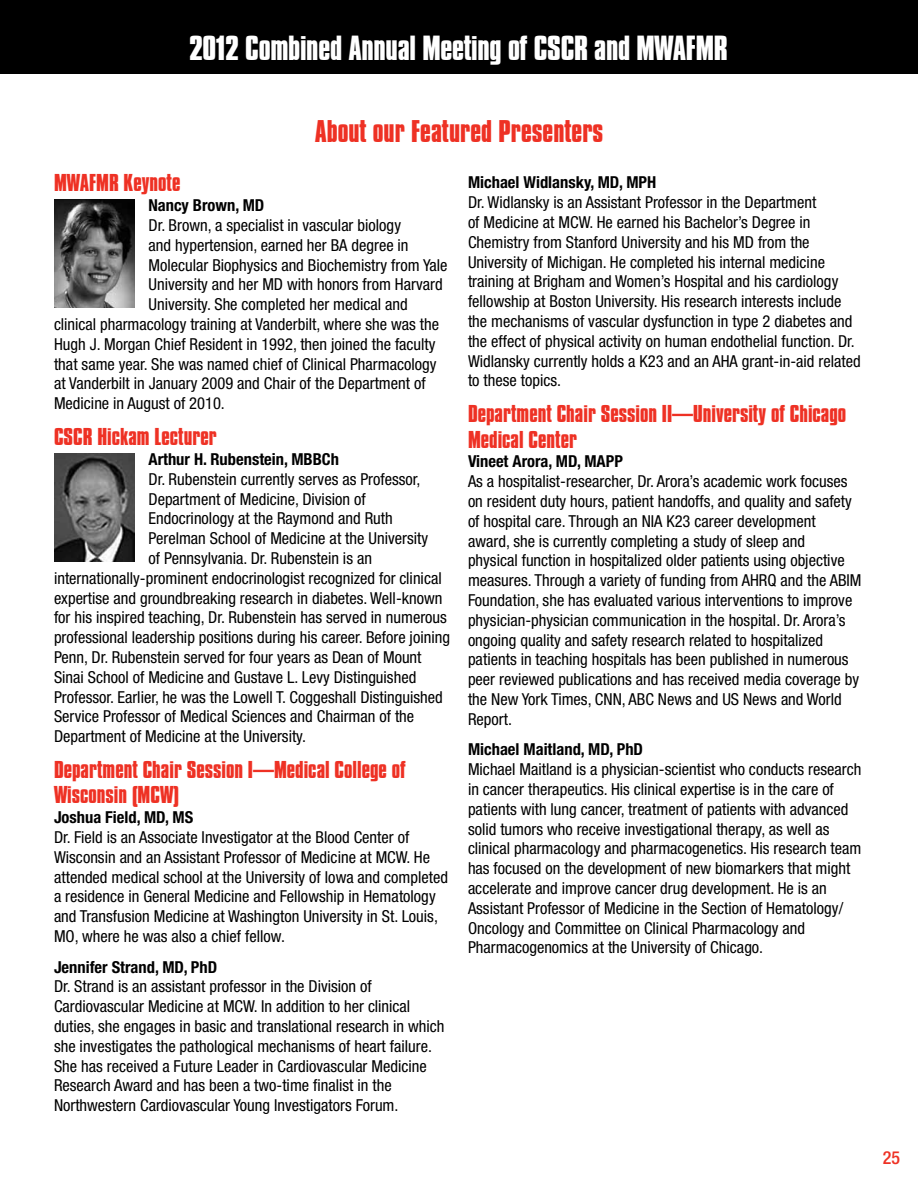
<style>
.page{position:relative;width:918px;height:1188px;background:#fff}
.page>*{position:absolute;margin:0;border:0;box-sizing:border-box;transform-origin:0 0}
.t1{font:700 30px "Compacta BT";letter-spacing:-.01em;color:#fff}
.t2{font:700 27px "Compacta BT";color:#ee3124}
.t3{font:700 21px/25.2px "Compacta BT";color:#ee3124}
.t4{font:500 condensed 18px "Helvetica Neue LT";color:#ee3124}
.t5{font:condensed 16.5px/19.8px "Helvetica Neue LT";color:#000}
.t6{font:700 condensed 16.5px "Helvetica Neue LT";color:#000}
</style>
<div class="page">
<div style="left:0;top:0;width:918px;height:74px;background:#000"></div>
<img style="left:54px;top:454px;width:81px;height:108px">
<img style="left:54px;top:200px;width:81px;height:108px">
<h1 class="t1" style="left:189px;top:30px;width:540px">2012 Combined Annual Meeting of CSCR and MWAFMR</h1>
<h2 class="t2" style="left:315px;top:115px;width:290px">About our Featured Presenters</h2>
<p class="t3" style="left:54px;top:171px;width:128px">MWAFMR Keynote</p>
<p class="t6" style="left:148px;top:195px;width:117px">Nancy Brown, MD</p>
<p class="t5" style="left:148px;top:215px;width:254px">Dr. Brown, a specialist in vascular biology</p>
<p class="t5" style="left:148px;top:235px;width:262px">and hypertension, earned her BA degree in</p>
<p class="t5" style="left:148px;top:255px;width:300px">Molecular Biophysics and Biochemistry from Yale</p>
<p class="t5" style="left:148px;top:275px;width:296px">University and her MD with honors from Harvard</p>
<p class="t5" style="left:148px;top:294px;width:261px">University. She completed her medical and</p>
<p class="t5" style="left:54px;top:314px;width:387px">clinical pharmacology training at Vanderbilt, where she was the</p>
<p class="t5" style="left:54px;top:334px;width:383px">Hugh J. Morgan Chief Resident in 1992, then joined the faculty</p>
<p class="t5" style="left:54px;top:354px;width:384px">that same year. She was named chief of Clinical Pharmacology</p>
<p class="t5" style="left:54px;top:374px;width:373px">at Vanderbilt in January 2009 and Chair of the Department of</p>
<p class="t5" style="left:54px;top:393px;width:172px">Medicine in August of 2010.</p>
<p class="t3" style="left:54px;top:425px;width:164px">CSCR Hickam Lecturer</p>
<p class="t6" style="left:148px;top:449px;width:192px">Arthur H. Rubenstein, MBBCh</p>
<p class="t5" style="left:148px;top:469px;width:273px">Dr. Rubenstein currently serves as Professor,</p>
<p class="t5" style="left:148px;top:489px;width:219px">Department of Medicine, Division of</p>
<p class="t5" style="left:148px;top:509px;width:246px">Endocrinology at the Raymond and Ruth</p>
<p class="t5" style="left:148px;top:528px;width:281px">Perelman School of Medicine at the University</p>
<p class="t5" style="left:148px;top:548px;width:225px">of Pennsylvania. Dr. Rubenstein is an</p>
<p class="t5" style="left:54px;top:568px;width:389px">internationally-prominent endocrinologist recognized for clinical</p>
<p class="t5" style="left:54px;top:588px;width:390px">expertise and groundbreaking research in diabetes. Well-known</p>
<p class="t5" style="left:54px;top:608px;width:394px">for his inspired teaching, Dr. Rubenstein has served in numerous</p>
<p class="t5" style="left:54px;top:627px;width:397px">professional leadership positions during his career. Before joining</p>
<p class="t5" style="left:54px;top:647px;width:369px">Penn, Dr. Rubenstein served for four years as Dean of Mount</p>
<p class="t5" style="left:54px;top:667px;width:364px">Sinai School of Medicine and Gustave L. Levy Distinguished</p>
<p class="t5" style="left:54px;top:687px;width:390px">Professor. Earlier, he was the Lowell T. Coggeshall Distinguished</p>
<p class="t5" style="left:54px;top:707px;width:362px">Service Professor of Medical Sciences and Chairman of the</p>
<p class="t5" style="left:54px;top:726px;width:254px">Department of Medicine at the University.</p>
<p class="t3" style="left:54px;top:758px;width:353px">Department Chair Session I—Medical College of<br>Wisconsin (MCW)</p>
<p class="t6" style="left:54px;top:807px;width:141px">Joshua Field, MD, MS</p>
<p class="t5" style="left:54px;top:827px;width:396px">Dr. Field is an Associate Investigator at the Blood Center of Wisconsin and an Assistant Professor of Medicine at MCW. He attended medical school at the University of Iowa and completed a residence in General Medicine and Fellowship in Hematology and Transfusion Medicine at Washington University in St. Louis, MO, where he was also a chief fellow.</p>
<p class="t6" style="left:54px;top:957px;width:165px">Jennifer Strand, MD, PhD</p>
<p class="t5" style="left:54px;top:977px;width:392px">Dr. Strand is an assistant professor in the Division of Cardiovascular Medicine at MCW. In addition to her clinical duties, she engages in basic and translational research in which she investigates the pathological mechanisms of heart failure.<br>She has received a Future Leader in Cardiovascular Medicine Research Award and has been a two-time finalist in the Northwestern Cardiovascular Young Investigators Forum.</p>
<p class="t6" style="left:468px;top:172px;width:190px">Michael Widlansky, MD, MPH</p>
<p class="t5" style="left:468px;top:192px;width:394px">Dr. Widlansky is an Assistant Professor in the Department<br>of Medicine at MCW. He earned his Bachelor’s Degree in Chemistry from Stanford University and his MD from the University of Michigan. He completed his internal medicine training at Brigham and Women’s Hospital and his cardiology fellowship at Boston University. His research interests include the mechanisms of vascular dysfunction in type 2 diabetes and the effect of physical activity on human endothelial function. Dr.<br>Widlansky currently holds a K23 and an AHA grant-in-aid related to these topics.</p>
<p class="t3" style="left:468px;top:402px;width:380px">Department Chair Session II—University of Chicago<br>Medical Center</p>
<p class="t6" style="left:468px;top:451px;width:156px">Vineet Arora, MD, MAPP</p>
<p class="t5" style="left:468px;top:471px;width:395px">As a hospitalist-researcher, Dr. Arora’s academic work focuses on resident duty hours, patient handoffs, and quality and safety of hospital care. Through an NIA K23 career development award, she is currently completing a study of sleep and<br>physical function in hospitalized older patients using objective measures. Through a variety of funding from AHRQ and the ABIM Foundation, she has evaluated various interventions to improve physician-physician communication in the hospital. Dr. Arora’s ongoing quality and safety research related to hospitalized patients in teaching hospitals has been published in numerous peer reviewed publications and has received media coverage by the New York Times, CNN, ABC News and US News and World Report.</p>
<p class="t6" style="left:468px;top:739px;width:177px">Michael Maitland, MD, PhD</p>
<p class="t5" style="left:468px;top:759px;width:395px">Michael Maitland is a physician-scientist who conducts research in cancer therapeutics. His clinical expertise is in the care of patients with lung cancer, treatment of patients with advanced solid tumors who receive investigational therapy, as well as clinical pharmacology and pharmacogenetics. His research team has focused on the development of new biomarkers that might accelerate and improve cancer drug development. He is an Assistant Professor of Medicine in the Section of Hematology/ Oncology and Committee on Clinical Pharmacology and Pharmacogenomics at the University of Chicago.</p>
<p class="t4" style="left:883px;top:1147px;width:19px">25</p>
</div>
